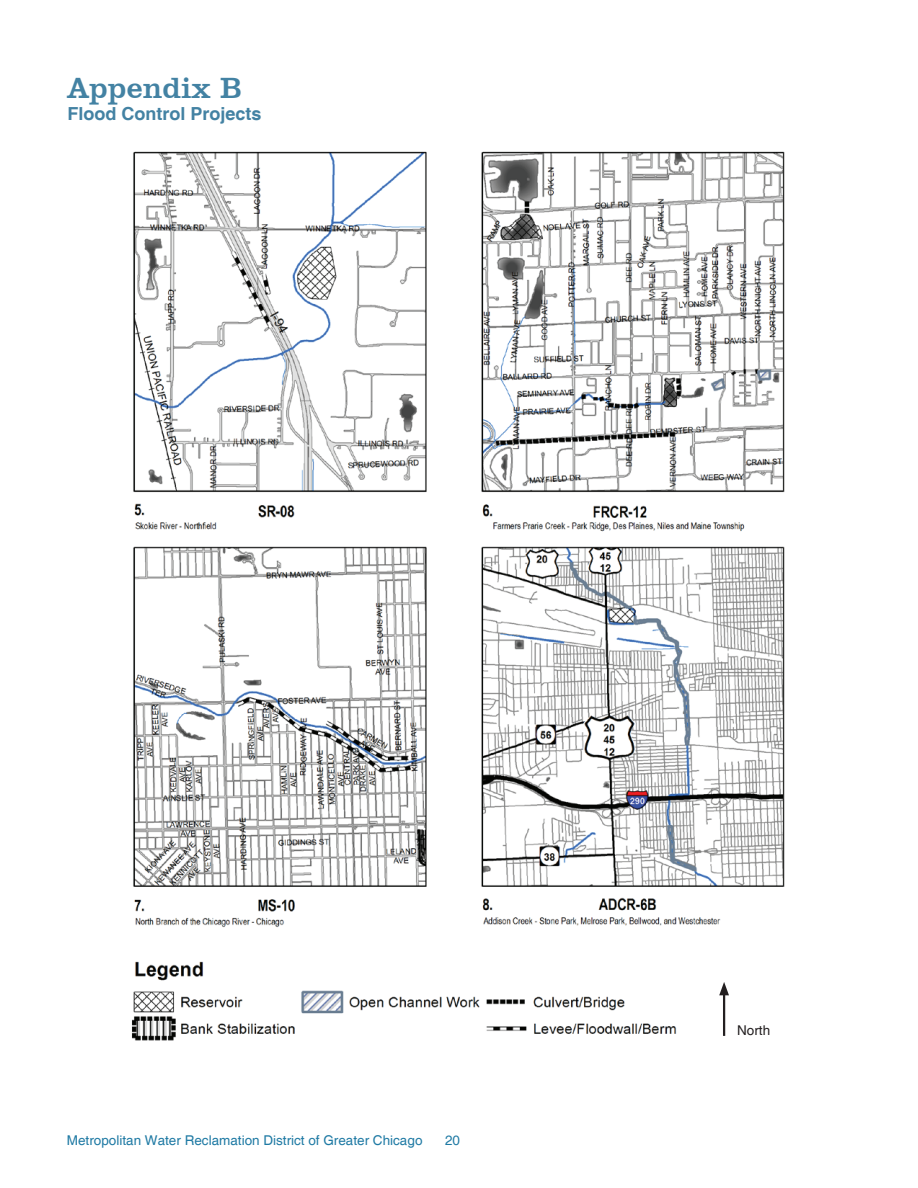
<style>
.page{position:relative;width:918px;height:1188px;background:#fff}
.page>*{position:absolute;margin:0;border:0;box-sizing:border-box;transform-origin:0 0}
.t1{font:30px "Clarendon BT";color:#4382a3}
.t2{font:700 18px "Helvetica";color:#4382a3}
.t3{font:13.5px "Helvetica";color:#1f7aa4}
.t4{font:13.5px "Helvetica";color:#231f20}
</style>
<div class="page">
<img style="left:131px;top:151px;width:654px;height:890px">
<hr style="left:723px;top:991px;width:2px;height:45px;background:#231f20">
<svg style="left:719px;top:982px;width:10px;height:13px"></svg>
<h1 class="t1" style="left:68px;top:69px;width:176px">Appendix B</h1>
<h2 class="t2" style="left:68px;top:103px;width:196px">Flood Control Projects</h2>
<p class="t3" style="left:67px;top:1133px;width:357px">Metropolitan Water Reclamation District of Greater Chicago</p>
<p class="t3" style="left:445px;top:1133px;width:17px">20</p>
<p class="t4" style="left:737px;top:1022px;width:35px">North</p>
</div>
